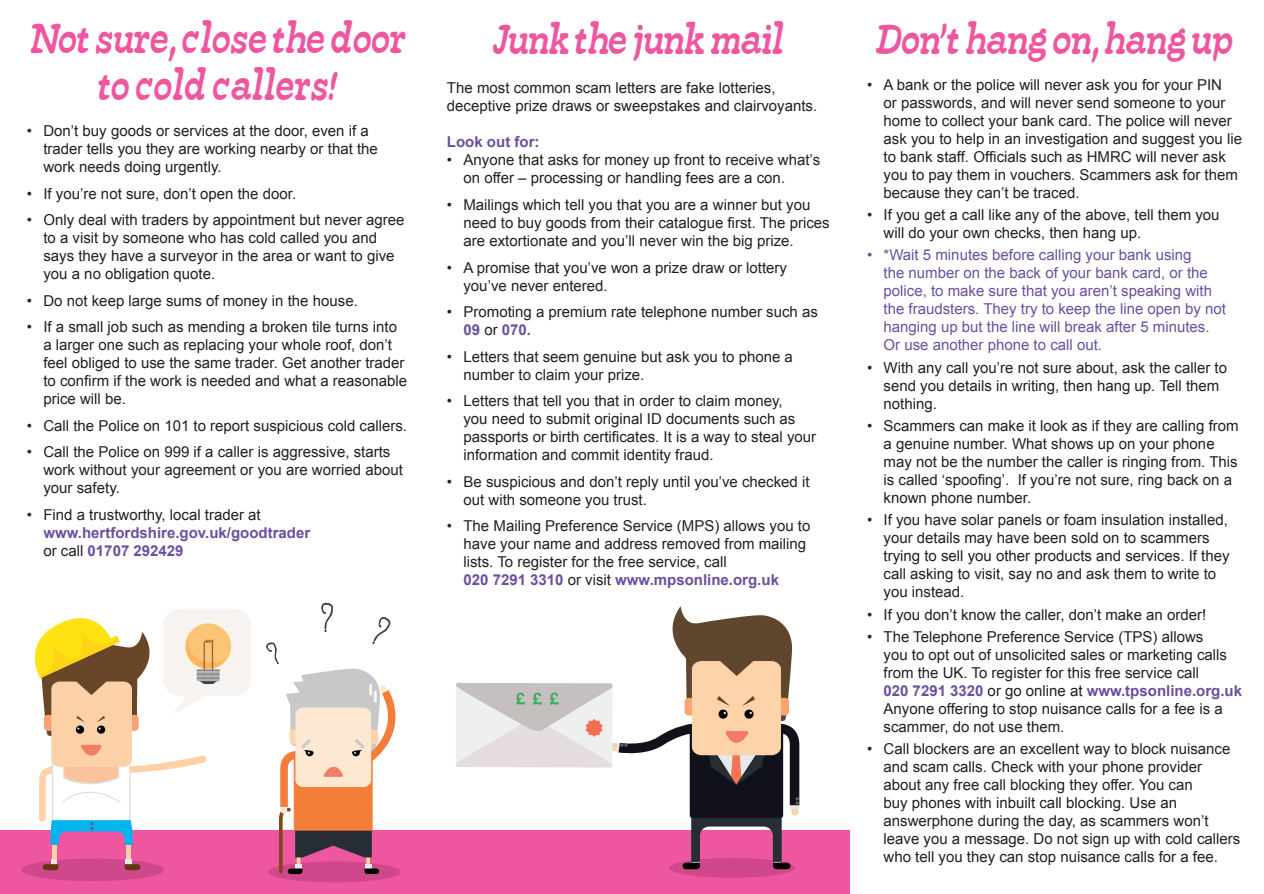
<style>
.page{position:relative;width:1264px;height:894px;background:#fff}
.page>*{position:absolute;margin:0;border:0;box-sizing:border-box;transform-origin:0 0}
.t1{font:39px/46.8px "Beta 54";color:#ef56a0;text-align:center}
.t2{font:15px/18px "Arial";color:#231f20}
.t3{font:15px/18px "Arial";color:#6b4fa0}
.t4{font:700 15px/18px "Arial";color:#6b4fa0}
.s1{font-weight:400;color:#231f20}
.s2{font-weight:700;color:#6b4fa0}
</style>
<div class="page">
<div style="left:0;top:830px;width:850px;height:64px;background:#ef56a0"></div>
<div style="left:268px;top:861px;width:133px;height:21px;background:#cf488b;border-radius:50%"></div>
<div style="left:669px;top:858px;width:126px;height:20px;background:#cf488b;border-radius:50%"></div>
<svg style="left:266px;top:602px;width:134px;height:273px"></svg>
<svg style="left:456px;top:606px;width:343px;height:263px"></svg>
<div style="left:22px;top:858px;width:142px;height:23px;background:#cf488b;border-radius:50%"></div>
<div style="left:51px;top:859px;width:6px;height:7px;background:#e7e8ea"></div>
<div style="left:52px;top:844px;width:5px;height:15px;background:#fdd1a7"></div>
<div style="left:126px;top:844px;width:5px;height:15px;background:#fdd1a7"></div>
<svg style="left:43px;top:864px;width:16px;height:6px"></svg>
<div style="left:125px;top:859px;width:7px;height:7px;background:#e7e8ea"></div>
<svg style="left:124px;top:864px;width:16px;height:6px"></svg>
<svg style="left:34px;top:609px;width:217px;height:235px"></svg>
<h1 class="t1" style="left:31px;top:18px;width:377px">Not sure, close the door to cold callers!</h1>
<p class="t2" style="left:43px;top:122px;width:336px;text-indent:-16px">• Don’t buy goods or services at the door, even if a trader tells you they are working nearby or that the work needs doing urgently.</p>
<p class="t2" style="left:27px;top:185px;width:271px">• If you’re not sure, don’t open the door.</p>
<p class="t2" style="left:43px;top:211px;width:363px;text-indent:-16px">• Only deal with traders by appointment but never agree to a visit by someone who has cold called you and says they have a surveyor in the area or want to give you a no obligation quote.</p>
<p class="t2" style="left:27px;top:292px;width:332px">• Do not keep large sums of money in the house.</p>
<p class="t2" style="left:43px;top:318px;width:365px;text-indent:-16px">• If a small job such as mending a broken tile turns into a larger one such as replacing your whole roof, don’t feel obliged to use the same trader. Get another trader to confirm if the work is needed and what a reasonable price will be.</p>
<p class="t2" style="left:27px;top:417px;width:381px">• Call the Police on 101 to report suspicious cold callers.</p>
<p class="t2" style="left:43px;top:443px;width:361px;text-indent:-16px">• Call the Police on 999 if a caller is aggressive, starts work without your agreement or you are worried about your safety.</p>
<p class="t2" style="left:27px;top:506px;width:235px">• Find a trustworthy, local trader at</p>
<p class="t4" style="left:43px;top:524px;width:268px">www.hertfordshire.gov.uk/goodtrader <span class="s1">or call</span> 01707 292429</p>
<h1 class="t1" style="left:493px;top:18px;width:292px">Junk the junk mail</h1>
<p class="t2" style="left:447px;top:79px;width:372px">The most common scam letters are fake lotteries, deceptive prize draws or sweepstakes and clairvoyants.</p>
<p class="t4" style="left:447px;top:134px;width:94px">Look out for:</p>
<p class="t2" style="left:463px;top:151px;width:358px;text-indent:-16px">• Anyone that asks for money up front to receive what’s on offer – processing or handling fees are a con.</p>
<p class="t2" style="left:463px;top:196px;width:368px;text-indent:-16px">• Mailings which tell you that you are a winner but you need to buy goods from their catalogue first. The prices are extortionate and you’ll never win the big prize.</p>
<p class="t2" style="left:463px;top:258px;width:325px;text-indent:-16px">• A promise that you’ve won a prize draw or lottery you’ve never entered.</p>
<p class="t2" style="left:463px;top:303px;width:356px;text-indent:-16px">• Promoting a premium rate telephone number such as<br><span class="s2">09</span> or <span class="s2">070.</span></p>
<p class="t2" style="left:463px;top:347px;width:331px;text-indent:-16px">• Letters that seem genuine but ask you to phone a number to claim your prize.</p>
<p class="t2" style="left:463px;top:392px;width:354px;text-indent:-16px">• Letters that tell you that in order to claim money,<br>you need to submit original ID documents such as passports or birth certificates. It is a way to steal your information and commit identity fraud.</p>
<p class="t2" style="left:463px;top:472px;width:347px;text-indent:-16px">• Be suspicious and don’t reply until you’ve checked it out with someone you trust.</p>
<p class="t2" style="left:463px;top:517px;width:348px;text-indent:-16px">• The Mailing Preference Service (MPS) allows you to have your name and address removed from mailing lists. To register for the free service, call<br><span class="s2">020 7291 3310</span> or visit <span class="s2">www.mpsonline.org.uk</span></p>
<h1 class="t1" style="left:875px;top:18px;width:359px">Don’t hang on, hang up</h1>
<p class="t2" style="left:883px;top:76px;width:360px;text-indent:-16px">• A bank or the police will never ask you for your PIN<br>or passwords, and will never send someone to your home to collect your bank card. The police will never ask you to help in an investigation and suggest you lie to bank staff. Officials such as HMRC will never ask you to pay them in vouchers. Scammers ask for them because they can’t be traced.</p>
<p class="t2" style="left:883px;top:206px;width:338px;text-indent:-16px">• If you get a call like any of the above, tell them you will do your own checks, then hang up.</p>
<p class="t3" style="left:883px;top:246px;width:344px;text-indent:-16px">• *Wait 5 minutes before calling your bank using<br>the number on the back of your bank card, or the police, to make sure that you aren’t speaking with the fraudsters. They try to keep the line open by not hanging up but the line will break after 5 minutes.<br>Or use another phone to call out.</p>
<p class="t2" style="left:883px;top:358px;width:345px;text-indent:-16px">• With any call you’re not sure about, ask the caller to send you details in writing, then hang up. Tell them nothing.</p>
<p class="t2" style="left:883px;top:417px;width:357px;text-indent:-16px">• Scammers can make it look as if they are calling from a genuine number. What shows up on your phone may not be the number the caller is ringing from. This is called ‘spoofing’. If you’re not sure, ring back on a known phone number.</p>
<p class="t2" style="left:883px;top:511px;width:347px;text-indent:-16px">• If you have solar panels or foam insulation installed, your details may have been sold on to scammers trying to sell you other products and services. If they call asking to visit, say no and ask them to write to you instead.</p>
<p class="t2" style="left:867px;top:605px;width:341px">• If you don’t know the caller, don’t make an order!</p>
<p class="t2" style="left:883px;top:627px;width:360px;text-indent:-16px">• The Telephone Preference Service (TPS) allows<br>you to opt out of unsolicited sales or marketing calls from the UK. To register for this free service call<br><span class="s2">020 7291 3320</span> or go online at <span class="s2">www.tpsonline.org.uk </span>Anyone offering to stop nuisance calls for a fee is a scammer, do not use them.</p>
<p class="t2" style="left:883px;top:740px;width:358px;text-indent:-16px">• Call blockers are an excellent way to block nuisance and scam calls. Check with your phone provider about any free call blocking they offer. You can<br>buy phones with inbuilt call blocking. Use an answerphone during the day, as scammers won’t leave you a message. Do not sign up with cold callers who tell you they can stop nuisance calls for a fee.</p>
</div>
